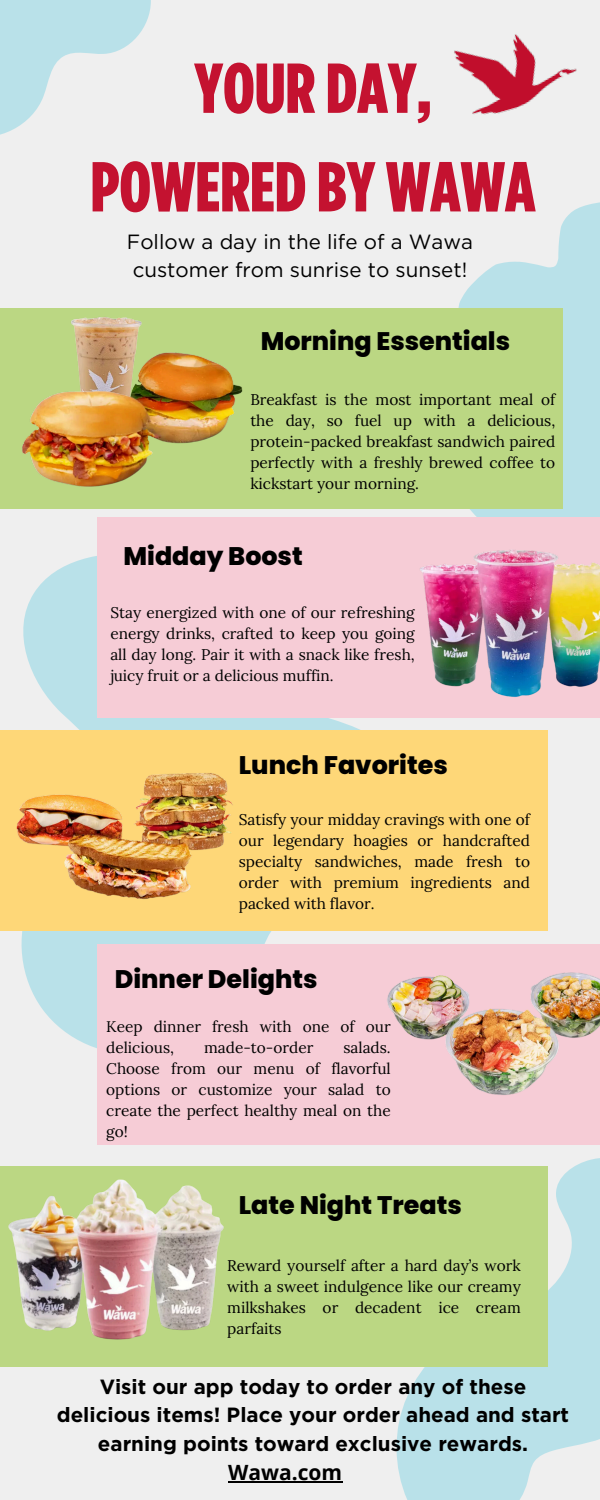
<style>
.page{position:relative;width:600px;height:1500px;background:#efefef}
.page>*{position:absolute;margin:0;border:0;box-sizing:border-box;transform-origin:0 0}
.t1{font:900 70.5px/98.6px "Gotham Condensed";color:#c41230;text-align:center}
.t2{font:800 25.4px "Poppins";color:#000}
.t3{font:700 21px "Open Sans";color:#000}
.t4{font:700 20.6px/28.5px "Gotham";color:#000;text-align:center}
.t5{font:20.6px/28.5px "Gotham";color:#000}
.t6{font:15.4px/21px "Lora";color:#000;text-align:justify}
</style>
<div class="page">
<svg style="left:0;top:0;width:151px;height:135px"></svg>
<img style="left:454px;top:34px;width:123px;height:81px">
<svg style="left:458px;top:202px;width:142px;height:315px;fill:#b9e1e9"></svg>
<div style="left:0;top:308px;width:563px;height:201px;background:#bbd783"></div>
<svg style="left:21px;top:556px;width:339px;height:492px;fill:#b9e1e9"></svg>
<div style="left:97px;top:517px;width:503px;height:201px;background:#f6ccd6"></div>
<div style="left:0;top:730px;width:547px;height:201px;background:#fed778"></div>
<div style="left:97px;top:944px;width:503px;height:200px;background:#f6ccd6"></div>
<svg style="left:396px;top:1158px;width:204px;height:342px;fill:#b9e1e9"></svg>
<div style="left:0;top:1166px;width:547px;height:201px;background:#bbd783"></div>
<img style="left:71px;top:317px;width:71px;height:22px">
<img style="left:22px;top:339px;width:221px;height:148px">
<img style="left:420px;top:550px;width:180px;height:147px">
<img style="left:16px;top:773px;width:217px;height:126px">
<img style="left:387px;top:972px;width:213px;height:123px">
<img style="left:8px;top:1179px;width:216px;height:161px">
<hr style="left:228px;top:1482px;width:114px;height:1px;background:#000">
<p class="t1" style="left:91px;top:38px;width:446px">YOUR DAY,<br>POWERED BYWAWA</p>
<p class="t5" style="left:127px;top:227px;width:348px">Follow a day in the life of a Wawa customer from sunrise to sunset!</p>
<p class="t2" style="left:261px;top:323px;width:251px">Morning Essentials</p>
<h4 class="t6" style="left:250px;top:389px;width:306px">Breakfast is the most important meal of the day, so fuel up with a delicious, protein-packed breakfast sandwich paired perfectly with a freshly brewed coffee to kickstart your morning.</h4>
<p class="t2" style="left:123px;top:538px;width:181px">Midday Boost</p>
<p class="t6" style="left:110px;top:602px;width:306px">Stay energized with one of our refreshing energy drinks, crafted to keep you going all day long. Pair it with a snack like fresh, juicy fruit or a delicious muffin.</p>
<p class="t2" style="left:239px;top:748px;width:211px">Lunch Favorites</p>
<p class="t6" style="left:239px;top:809px;width:293px">Satisfy your midday cravings with one of our legendary hoagies or handcrafted specialty sandwiches, made fresh to order with premium ingredients and packed with flavor.</p>
<p class="t2" style="left:115px;top:961px;width:204px">Dinner Delights</p>
<h1 class="t6" style="left:106px;top:1016px;width:286px">Keep dinner fresh with one of our delicious,</h1>
<h1 class="t6" style="left:106px;top:1037px;width:286px;text-indent:237px">salads.<br>Choose from our menu of flavorful options or customize your salad to create the perfect healthy meal on the go!</h1>
<h1 class="t6" style="left:204px;top:1037px;width:111px">made-to-order</h1>
<p class="t2" style="left:239px;top:1187px;width:225px">Late Night Treats</p>
<p class="t6" style="left:227px;top:1254px;width:295px">Reward yourself after a hard day’s work with a sweet indulgence like our creamy milkshakes or decadent ice cream parfaits</p>
<p class="t4" style="left:57px;top:1372px;width:514px">Visit our app today to order any of these delicious items! Place your order ahead and start earning points toward exclusive rewards.</p>
<p class="t3" style="left:228px;top:1458px;width:116px">Wawa.com</p>
</div>
